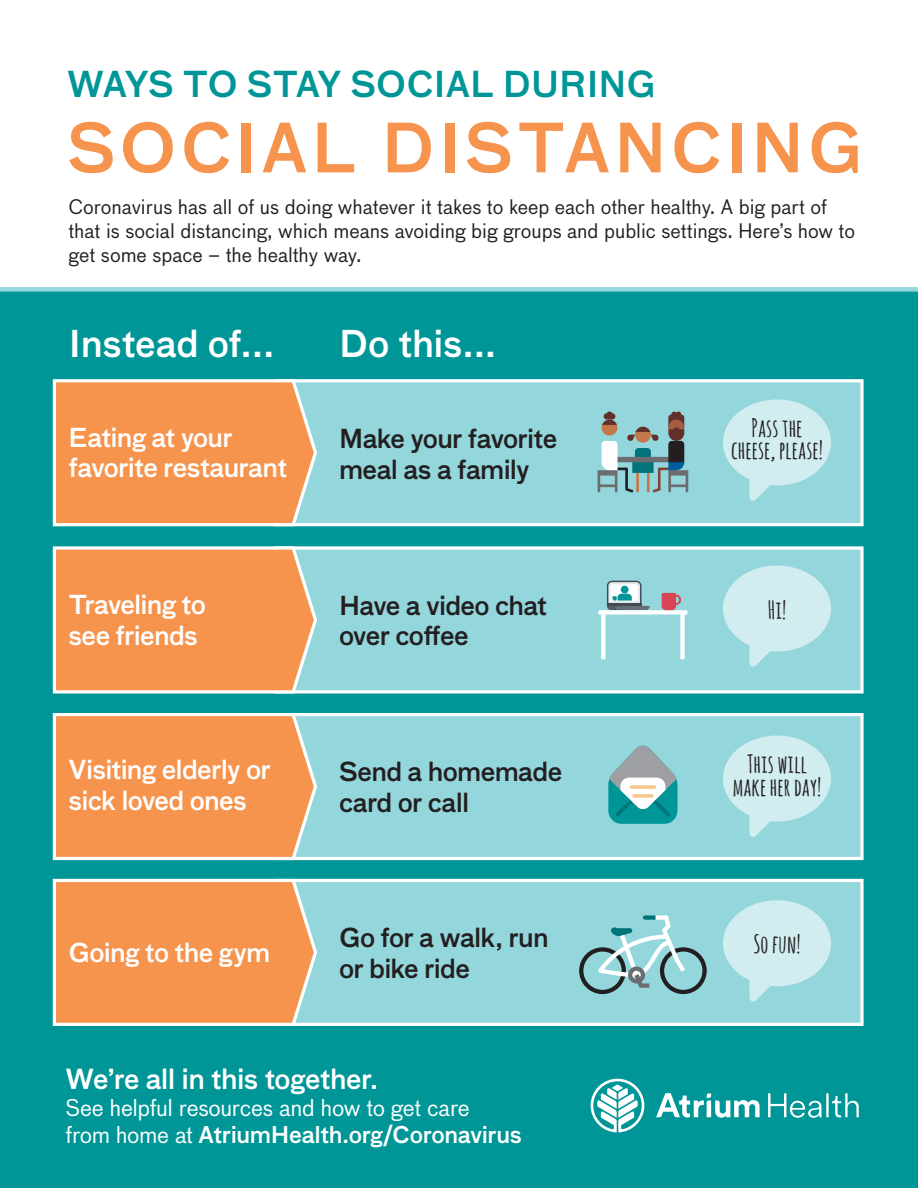
<style>
.page{position:relative;width:918px;height:1188px;background:#fff}
.page>*{position:absolute;margin:0;border:0;box-sizing:border-box;transform-origin:0 0}
.t1{font:500 66px "Bau Pro";letter-spacing:.045em;color:#f6934d}
.t2{font:500 36px "Bau Pro";letter-spacing:-.015em;color:#fff}
.t3{font:500 34.8px "Bau Pro";letter-spacing:-.01em;color:#009698}
.t4{font:500 27px "Bau Pro";letter-spacing:-.025em;color:#fff}
.t5{font:500 25.5px/30.6px "Bau Pro";letter-spacing:-.025em;color:#231f20}
.t6{font:500 25.5px/30.6px "Bau Pro";letter-spacing:-.03em;color:#fff}
.t7{font:700 24.9px/22.8px "Amatic SC";color:#231f20;text-align:center}
.t8{font:22.5px/27px "Bau Pro";letter-spacing:-.015em;color:#fff}
.t9{font:19.5px/24px "Bau Pro";color:#231f20}
.s1{font-weight:500}
</style>
<div class="page">
<div style="left:0;top:186px;width:918px;height:1002px;background:#009698"></div>
<div style="left:0;top:186px;width:918px;height:106px;background:#fff"></div>
<div style="left:274px;top:379px;width:590px;height:147px;background:#93d6dc;border:3px solid #fff"></div>
<div style="left:274px;top:546px;width:590px;height:147px;background:#93d6dc;border:3px solid #fff"></div>
<div style="left:274px;top:713px;width:590px;height:147px;background:#93d6dc;border:3px solid #fff"></div>
<div style="left:274px;top:879px;width:590px;height:147px;background:#93d6dc;border:3px solid #fff"></div>
<svg style="left:591px;top:1079px;width:268px;height:53px"></svg>
<svg style="left:598px;top:581px;width:90px;height:78px"></svg>
<div style="left:621px;top:586px;width:8px;height:7px;background:#009699;border-radius:50%"></div>
<svg style="left:608px;top:745px;width:69px;height:79px"></svg>
<svg style="left:630px;top:785px;width:26px;height:4px"></svg>
<svg style="left:632px;top:794px;width:22px;height:4px"></svg>
<svg style="left:723px;top:399px;width:108px;height:102px"></svg>
<svg style="left:723px;top:566px;width:108px;height:101px"></svg>
<svg style="left:723px;top:736px;width:108px;height:101px"></svg>
<svg style="left:723px;top:900px;width:108px;height:102px"></svg>
<svg style="left:579px;top:915px;width:128px;height:79px"></svg>
<svg style="left:598px;top:411px;width:90px;height:82px"></svg>
<svg style="left:52px;top:379px;width:267px;height:148px;background:#ee9d60"></svg>
<svg style="left:52px;top:546px;width:267px;height:148px;background:#ee9d60"></svg>
<svg style="left:52px;top:713px;width:267px;height:148px;background:#ee9d60"></svg>
<svg style="left:52px;top:878px;width:267px;height:148px;background:#ee9d60"></svg>
<p class="t3" style="left:67px;top:58px;width:590px">WAYS TO STAY SOCIAL DURING</p>
<p class="t1" style="left:67px;top:99px;width:797px">SOCIAL DISTANCING</p>
<p class="t9" style="left:69px;top:194px;width:788px">Coronavirus has all of us doing whatever it takes to keep each other healthy. A big part of that is social distancing, which means avoiding big groups and public settings. Here’s how to get some space – the healthy way.</p>
<p class="t2" style="left:69px;top:317px;width:207px">Instead of...</p>
<p class="t2" style="left:339px;top:317px;width:159px">Do this...</p>
<p class="t6" style="left:69px;top:421px;width:220px">Eating at your favorite restaurant</p>
<p class="t6" style="left:69px;top:588px;width:139px">Traveling to see friends</p>
<p class="t6" style="left:69px;top:753px;width:204px">Visiting elderly or sick loved ones</p>
<p class="t6" style="left:69px;top:936px;width:203px">Going to the gym</p>
<p class="t5" style="left:339px;top:422px;width:220px">Make your favorite</p>
<p class="t5" style="left:339px;top:453px;width:192px">meal as a family</p>
<p class="t5" style="left:339px;top:589px;width:210px">Have a video chat over coffee</p>
<p class="t5" style="left:339px;top:755px;width:225px">Send a homemade card or call</p>
<p class="t5" style="left:339px;top:921px;width:211px">Go for a walk, run or bike ride</p>
<p class="t4" style="left:66px;top:1059px;width:314px">We’re all in this together.</p>
<p class="t8" style="left:66px;top:1093px;width:458px">See helpful resources and how to get care<br>from home at <span class="s1">AtriumHealth.org/Coronavirus</span></p>
<p class="t7" style="left:731px;top:415px;width:93px">Pass the cheese, please!</p>
<p class="t7" style="left:768px;top:597px;width:20px">Hi!</p>
<p class="t7" style="left:747px;top:751px;width:62px">This will</p>
<p class="t7" style="left:733px;top:774px;width:90px">make her day!</p>
<p class="t7" style="left:753px;top:932px;width:49px">So fun!</p>
</div>
